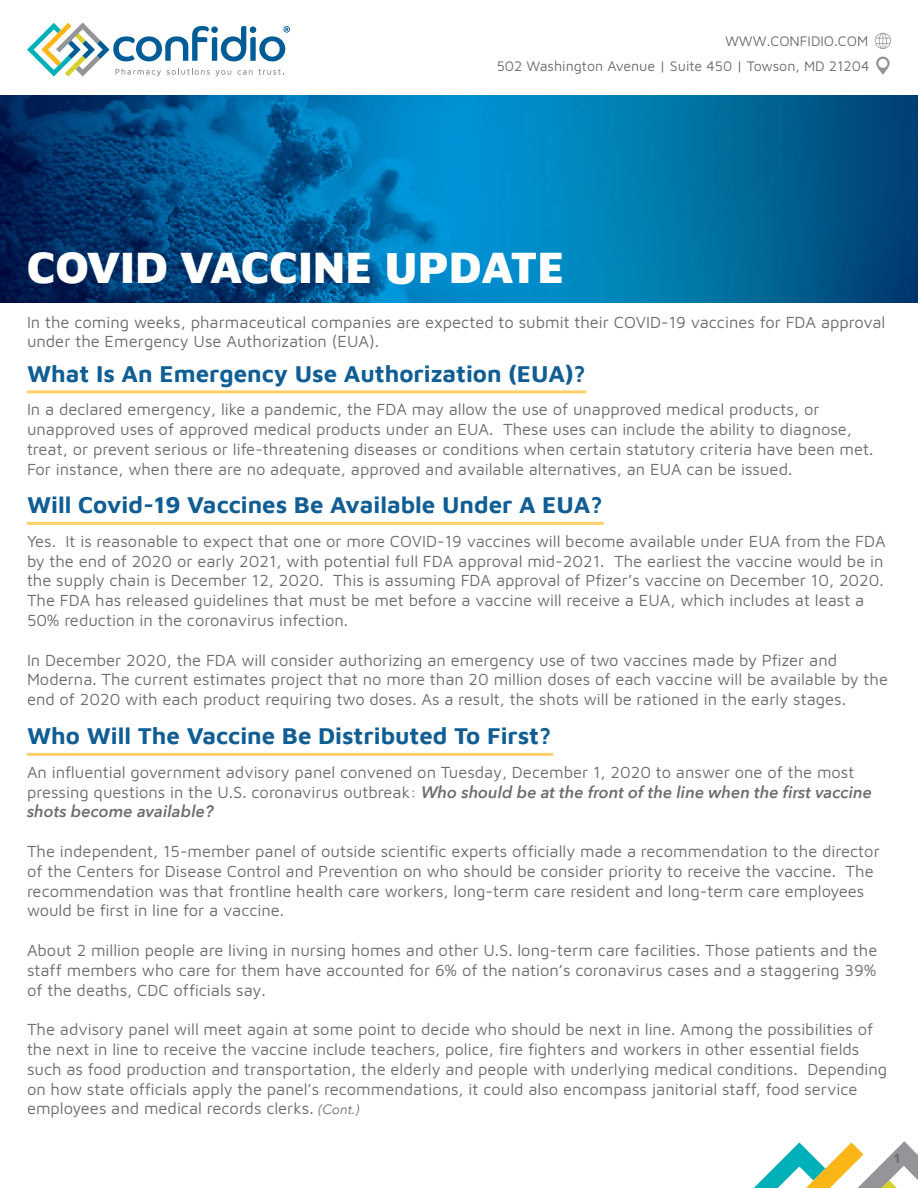
<style>
.page{position:relative;width:918px;height:1188px;background:#fff}
.page>*{position:absolute;margin:0;border:0;box-sizing:border-box;transform-origin:0 0}
.t1{font:900 45px "Maven Pro";color:#fff}
.t2{font:700 24px "Maven Pro";color:#105e94}
.t3{font:16.5px/19.8px "Maven Pro";color:#6c6d70}
.t4{font:14.25px "Maven Pro";color:#6c6d70}
.t5{font:900 13.2px "Avenir";color:#6c6d70}
.s1{font-family:"Avenir Next";font-weight:600;font-style:italic}
.s2{font-family:"Avenir Next";font-style:italic;font-size:13.5px}
</style>
<div class="page">
<svg style="left:754px;top:1141px;width:164px;height:47px"></svg>
<svg style="left:27px;top:23px;width:263px;height:53px"></svg>
<svg style="left:876px;top:57px;width:14px;height:18px"></svg>
<div style="left:878px;top:59px;width:9px;height:9px;background:#fff;border-radius:50%"></div>
<svg style="left:875px;top:33px;width:16px;height:16px"></svg>
<img style="left:0;top:96px;width:918px;height:206px">
<hr style="left:27px;top:390px;width:559px;height:3px;background:#fcb514">
<hr style="left:27px;top:753px;width:526px;height:3px;background:#fab517">
<hr style="left:27px;top:522px;width:577px;height:3px;background:#fcb514">
<p class="t4" style="left:725px;top:32px;width:145px">WWW.CONFIDIO.COM</p>
<p class="t4" style="left:497px;top:56px;width:374px">502 Washington Avenue | Suite 450 | Towson, MD 21204</p>
<p class="t1" style="left:27px;top:235px;width:539px">COVID VACCINE UPDATE</p>
<p class="t3" style="left:27px;top:311px;width:860px">In the coming weeks, pharmaceutical companies are expected to submit their COVID-19 vaccines for FDA approval under the Emergency Use Authorization (EUA).</p>
<p class="t2" style="left:27px;top:357px;width:560px">What Is An Emergency Use Authorization (EUA)?</p>
<p class="t3" style="left:27px;top:399px;width:848px">In a declared emergency, like a pandemic, the FDA may allow the use of unapproved medical products, or unapproved uses of approved medical products under an EUA. These uses can include the ability to diagnose, treat, or prevent serious or life-threatening diseases or conditions when certain statutory criteria have been met.<br>For instance, when there are no adequate, approved and available alternatives, an EUA can be issued.</p>
<p class="t2" style="left:27px;top:488px;width:577px">Will Covid-19 Vaccines Be Available Under A EUA?</p>
<p class="t3" style="left:27px;top:530px;width:860px">Yes. It is reasonable to expect that one or more COVID-19 vaccines will become available under EUA from the FDA by the end of 2020 or early 2021, with potential full FDA approval mid-2021. The earliest the vaccine would be in the supply chain is December 12, 2020. This is assuming FDA approval of Pfizer’s vaccine on December 10, 2020.<br>The FDA has released guidelines that must be met before a vaccine will receive a EUA, which includes at least a 50% reduction in the coronavirus infection.</p>
<p class="t3" style="left:27px;top:649px;width:863px">In December 2020, the FDA will consider authorizing an emergency use of two vaccines made by Pfizer and<br>Moderna. The current estimates project that no more than 20 million doses of each vaccine will be available by the end of 2020 with each product requiring two doses. As a result, the shots will be rationed in the early stages.</p>
<p class="t2" style="left:27px;top:719px;width:526px">Who Will The Vaccine Be Distributed To First?</p>
<p class="t3" style="left:27px;top:761px;width:847px">An influential government advisory panel convened on Tuesday, December 1, 2020 to answer one of the most pressing questions in the U.S. coronavirus outbreak: <span class="s1">Who should be at the front of the line when the first vaccine shots become available?</span></p>
<p class="t3" style="left:27px;top:840px;width:854px">The independent, 15-member panel of outside scientific experts officially made a recommendation to the director of the Centers for Disease Control and Prevention on who should be consider priority to receive the vaccine. The recommendation was that frontline health care workers, long-term care resident and long-term care employees would be first in line for a vaccine.</p>
<p class="t3" style="left:27px;top:939px;width:852px;text-align:justify">About 2 million people are living in nursing homes and other U.S. long-term care facilities. Those patients and the staff members who care for them have accounted for 6% of the nation’s coronavirus cases and a staggering 39% of the deaths, CDC officials say.</p>
<p class="t3" style="left:27px;top:1019px;width:862px">The advisory panel will meet again at some point to decide who should be next in line. Among the possibilities of the next in line to receive the vaccine include teachers, police, fire fighters and workers in other essential fields such as food production and transportation, the elderly and people with underlying medical conditions. Depending on how state officials apply the panel’s recommendations, it could also encompass janitorial staff, food service employees and medical records clerks. <span class="s2">(Cont.)</span></p>
<p class="t5" style="left:893px;top:1147px;width:9px">1</p>
</div>
